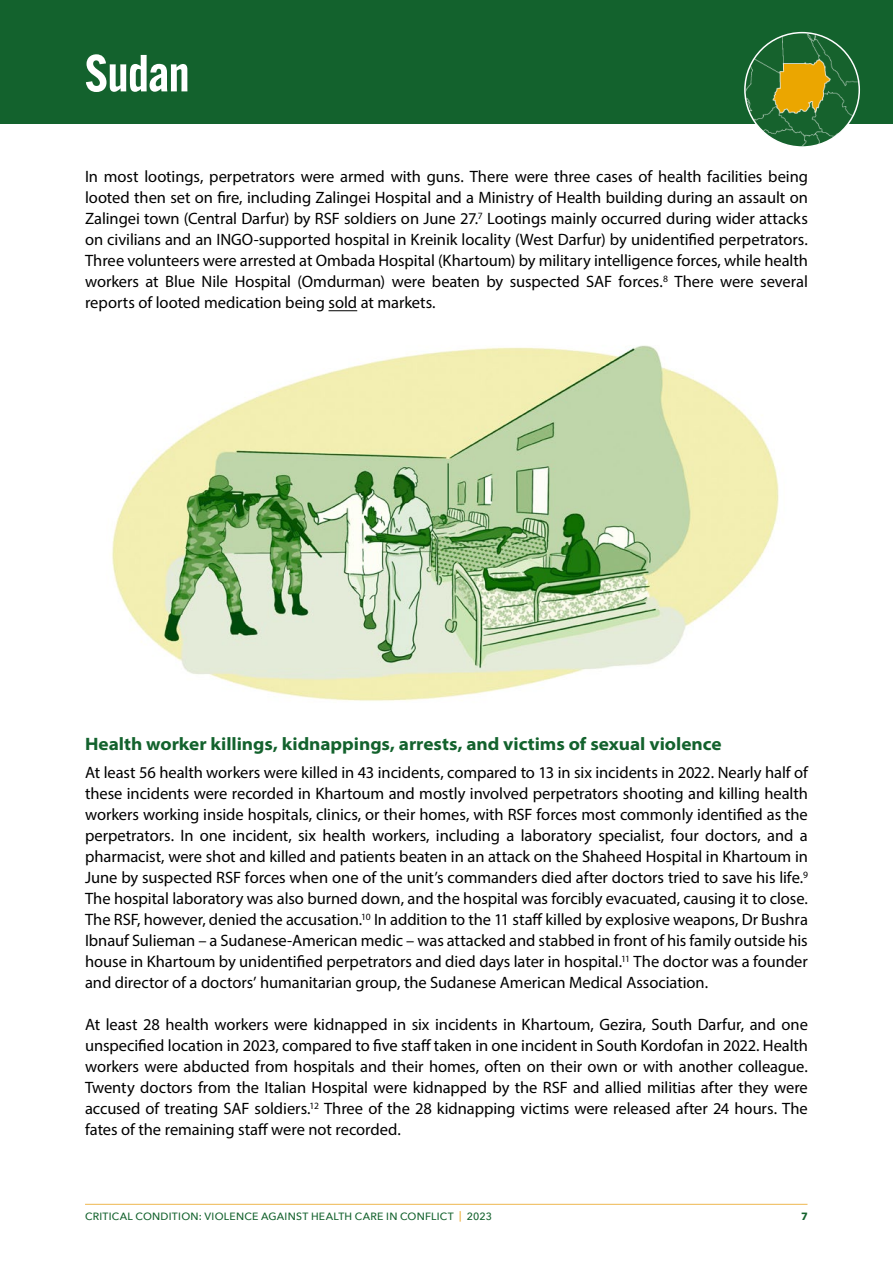
<style>
.page{position:relative;width:893px;height:1263px;background:#fff}
.page>*{position:absolute;margin:0;border:0;box-sizing:border-box;transform-origin:0 0}
.t1{font:600 51px "Alternate Gothic ATF";letter-spacing:-.01em;color:#fff}
.SHCC_Body_copy{font:700 semi-expanded 18px "Myriad Pro";letter-spacing:-.005em;color:#13622d}
.SHCC_Body_copy-2{font:16.5px/21px "Myriad Pro";letter-spacing:-.005em;color:#000;text-align:justify}
.t2{font:500 10.5px "Avenir Next";letter-spacing:.025em;color:#13622d}
.t3{font:700 10.5px "Avenir Next";color:#13622d}
.s1{color:#eaa522}
</style>
<div class="page">
<hr style="left:85px;top:1204px;width:722px;height:1px;background:#eaa522">
<div style="left:0;top:0;width:893px;height:123px;background:#13622d"></div>
<img style="left:746px;top:33px;width:112px;height:112px">
<div style="left:744px;top:32px;width:116px;height:116px;border:2px solid #fff;border-radius:50%"></div>
<svg style="left:328px;top:310px;width:29px;height:1px"></svg>
<img style="left:111px;top:345px;width:668px;height:356px">
<p class="t1" style="left:85px;top:41px;width:106px">Sudan</p>
<p class="SHCC_Body_copy-2" style="left:85px;top:166px;width:724px">In most lootings, perpetrators were armed with guns. There were three cases of health facilities being looted then set on fire, including Zalingei Hospital and a Ministry of Health building during an assault on Zalingei town (Central Darfur) by RSF soldiers on June 27.<sup>7</sup> Lootings mainly occurred during wider attacks on civilians and an INGO-supported hospital in Kreinik locality (West Darfur) by unidentified perpetrators.<br>Three volunteers were arrested at Ombada Hospital (Khartoum) by military intelligence forces, while health workers at Blue Nile Hospital (Omdurman) were beaten by suspected SAF forces.<sup>8</sup> There were several reports of looted medication being sold at markets.</p>
<p class="SHCC_Body_copy" style="left:85px;top:731px;width:638px">Health worker killings, kidnappings, arrests, and victims of sexual violence</p>
<p class="SHCC_Body_copy-2" style="left:85px;top:762px;width:724px">At least 56 health workers were killed in 43 incidents, compared to 13 in six incidents in 2022. Nearly half of these incidents were recorded in Khartoum and mostly involved perpetrators shooting and killing health workers working inside hospitals, clinics, or their homes, with RSF forces most commonly identified as the perpetrators. In one incident, six health workers, including a laboratory specialist, four doctors, and a pharmacist, were shot and killed and patients beaten in an attack on the Shaheed Hospital in Khartoum in June by suspected RSF forces when one of the unit’s commanders died after doctors tried to save his life.<sup>9<br></sup>The hospital laboratory was also burned down, and the hospital was forcibly evacuated, causing it to close.<br>The RSF, however, denied the accusation.<sup>10</sup> In addition to the 11 staff killed by explosive weapons, Dr Bushra Ibnauf Sulieman – a Sudanese-American medic – was attacked and stabbed in front of his family outside his house in Khartoum by unidentified perpetrators and died days later in hospital.<sup>11</sup> The doctor was a founder and director of a doctors’ humanitarian group, the Sudanese American Medical Association.</p>
<p class="SHCC_Body_copy-2" style="left:85px;top:1014px;width:724px">At least 28 health workers were kidnapped in six incidents in Khartoum, Gezira, South Darfur, and one unspecified location in 2023, compared to five staff taken in one incident in South Kordofan in 2022. Health workers were abducted from hospitals and their homes, often on their own or with another colleague.<br>Twenty doctors from the Italian Hospital were kidnapped by the RSF and allied militias after they were accused of treating SAF soldiers.<sup>12</sup> Three of the 28 kidnapping victims were released after 24 hours. The fates of the remaining staff were not recorded.</p>
<p class="t2" style="left:85px;top:1207px;width:408px">CRITICAL CONDITION: VIOLENCE AGAINST HEALTH CARE IN CONFLICT <span class="s1">|</span> 2023</p>
<p class="t3" style="left:801px;top:1207px;width:8px">7</p>
</div>
